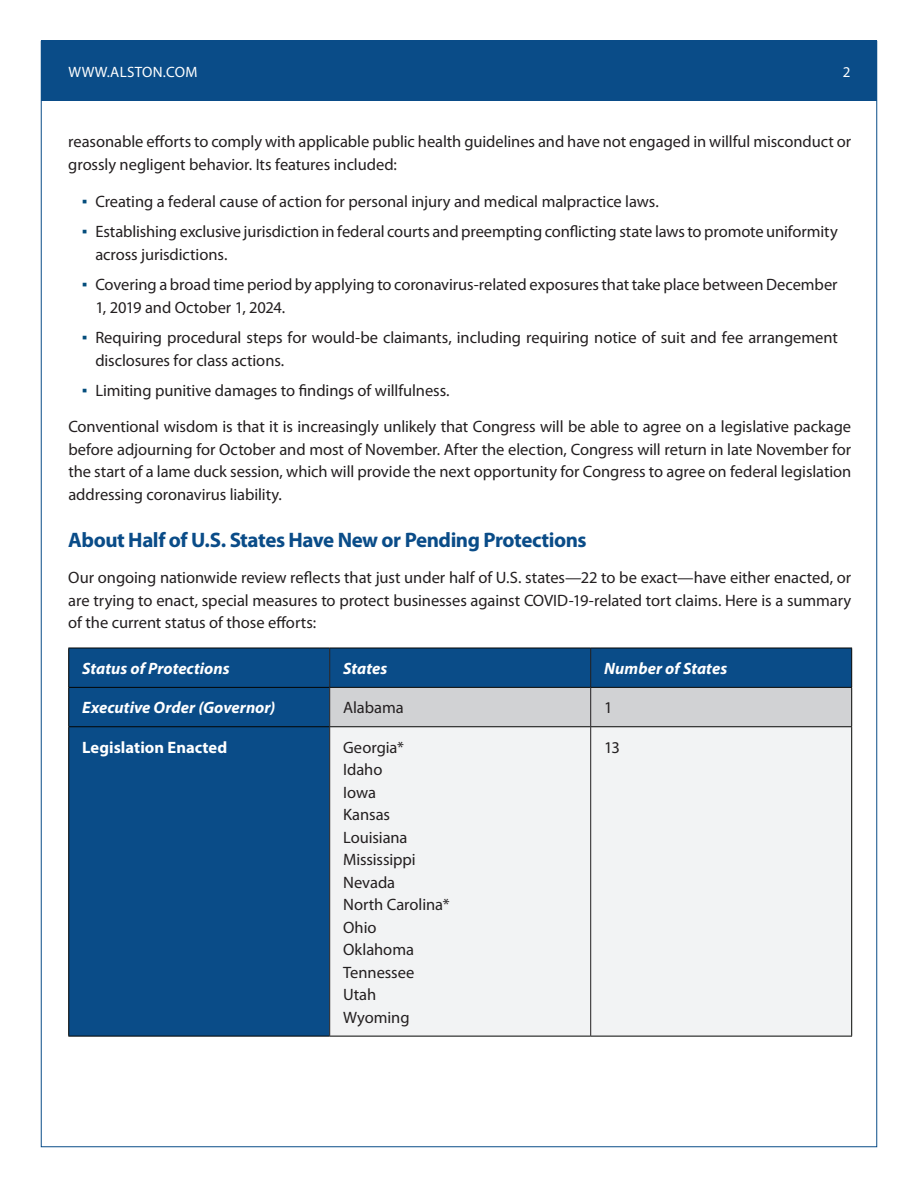
<style>
.page{position:relative;width:918px;height:1188px;background:#fff}
.page>*{position:absolute;margin:0;border:0;box-sizing:border-box;transform-origin:0 0}
.t1{font:700 21px "Myriad Pro";letter-spacing:-.02em;color:#0a4c88}
.t2{font:16.5px/22.5px "Myriad Pro";letter-spacing:-.005em;color:#231f20}
.t3{font:italic 700 16.5px "Myriad Pro";letter-spacing:.005em;color:#fff}
.t4{font:700 16.5px "Myriad Pro";color:#fff}
.t5{font:15px "Myriad Pro";letter-spacing:.02em;color:#fff}
.s1{font-family:"Times New Roman";color:#044d7c}
</style>
<div class="page">
<div style="left:41px;top:40px;width:835px;height:61px;background:#0a4c88"></div>
<div style="left:69px;top:649px;width:260px;height:387px;background:#0a4c88"></div>
<svg style="left:330px;top:649px;width:521px;height:77px;background:#6d8ead"></svg>
<svg style="left:330px;top:727px;width:521px;height:309px;fill:#f2f3f4"></svg>
<hr style="left:329px;top:688px;width:1px;height:38px;background:#231f20">
<hr style="left:590px;top:688px;width:1px;height:38px;background:#231f20">
<hr style="left:329px;top:727px;width:1px;height:309px;background:#231f20">
<hr style="left:590px;top:727px;width:1px;height:309px;background:#231f20">
<hr style="left:329px;top:648px;width:1px;height:39px;background:#231f20">
<hr style="left:590px;top:648px;width:1px;height:39px;background:#231f20">
<hr style="left:68px;top:688px;width:1px;height:38px;background:#040503">
<hr style="left:851px;top:688px;width:1px;height:38px;background:#040503">
<hr style="left:68px;top:726px;width:262px;height:1px;background:#040503">
<hr style="left:68px;top:727px;width:1px;height:309px;background:#040503">
<hr style="left:330px;top:726px;width:261px;height:1px;background:#040503">
<hr style="left:591px;top:726px;width:261px;height:1px;background:#040503">
<hr style="left:851px;top:727px;width:1px;height:309px;background:#040503">
<hr style="left:68px;top:648px;width:262px;height:1px;background:#040503">
<hr style="left:68px;top:648px;width:1px;height:39px;background:#040503">
<hr style="left:330px;top:648px;width:261px;height:1px;background:#040503">
<hr style="left:591px;top:648px;width:261px;height:1px;background:#040503">
<hr style="left:851px;top:648px;width:1px;height:39px;background:#040503">
<hr style="left:68px;top:687px;width:262px;height:1px;background:#040503">
<hr style="left:330px;top:687px;width:261px;height:1px;background:#040503">
<hr style="left:591px;top:687px;width:261px;height:1px;background:#040503">
<hr style="left:68px;top:1036px;width:262px;height:1px;background:#040503">
<hr style="left:330px;top:1036px;width:261px;height:1px;background:#040503">
<hr style="left:591px;top:1036px;width:261px;height:1px;background:#040503">
<p class="t5" style="left:68px;top:62px;width:130px">WWW.ALSTON.COM</p>
<p class="t5" style="left:843px;top:62px;width:9px">2</p>
<p class="t2" style="left:68px;top:130px;width:785px">reasonable efforts to comply with applicable public health guidelines and have not engaged in willful misconduct or grossly negligent behavior. Its features included:</p>
<p class="t2" style="left:82px;top:190px;width:578px"><span class="s1">▪</span> Creating a federal cause of action for personal injury and medical malpractice laws.</p>
<p class="t2" style="left:95px;top:219px;width:744px;line-height:23.2px;text-indent:-13px"><span class="s1">▪</span> Establishing exclusive jurisdiction in federal courts and preempting conflicting state laws to promote uniformity across jurisdictions.</p>
<p class="t2" style="left:95px;top:272px;width:744px;line-height:23.2px;text-indent:-13px"><span class="s1">▪</span> Covering a broad time period by applying to coronavirus-related exposures that take place between December<br>1, 2019 and October 1, 2024.</p>
<p class="t2" style="left:95px;top:326px;width:744px;line-height:23.2px;text-indent:-13px"><span class="s1">▪</span> Requiring procedural steps for would-be claimants, including requiring notice of suit and fee arrangement disclosures for class actions.</p>
<p class="t2" style="left:68px;top:373px;width:784px;line-height:36px;text-indent:13px"><span class="s1">▪</span> Limiting punitive damages to findings of willfulness.<br>Conventional wisdom is that it is increasingly unlikely that Congress will be able to agree on a legislative package</p>
<p class="t2" style="left:68px;top:438px;width:784px;text-align:justify">before adjourning for October and most of November. After the election, Congress will return in late November for the start of a lame duck session, which will provide the next opportunity for Congress to agree on federal legislation addressing coronavirus liability.</p>
<p class="t1" style="left:68px;top:526px;width:520px">About Half of U.S. States Have New or Pending Protections</p>
<p class="t2" style="left:68px;top:566px;width:785px;text-align:justify">Our ongoing nationwide review reflects that just under half of U.S. states—22 to be exact—have either enacted, or are trying to enact, special measures to protect businesses against COVID-19-related tort claims. Here is a summary of the current status of those efforts:</p>
<p class="t3" style="left:82px;top:658px;width:149px">Status of Protections</p>
<p class="t3" style="left:343px;top:658px;width:46px">States</p>
<p class="t3" style="left:604px;top:658px;width:125px">Number of States</p>
<p class="t3" style="left:82px;top:697px;width:195px">Executive Order (Governor)</p>
<p class="t2" style="left:343px;top:696px;width:62px">Alabama</p>
<p class="t2" style="left:604px;top:696px;width:10px">1</p>
<p class="t4" style="left:82px;top:736px;width:147px">Legislation Enacted</p>
<p class="t2" style="left:343px;top:736px;width:108px">Georgia*<br>Idaho<br>Iowa<br>Kansas<br>Louisiana<br>Mississippi<br>Nevada<br>North Carolina*<br>Ohio<br>Oklahoma<br>Tennessee<br>Utah<br>Wyoming</p>
<p class="t2" style="left:604px;top:736px;width:17px">13</p>
</div>
